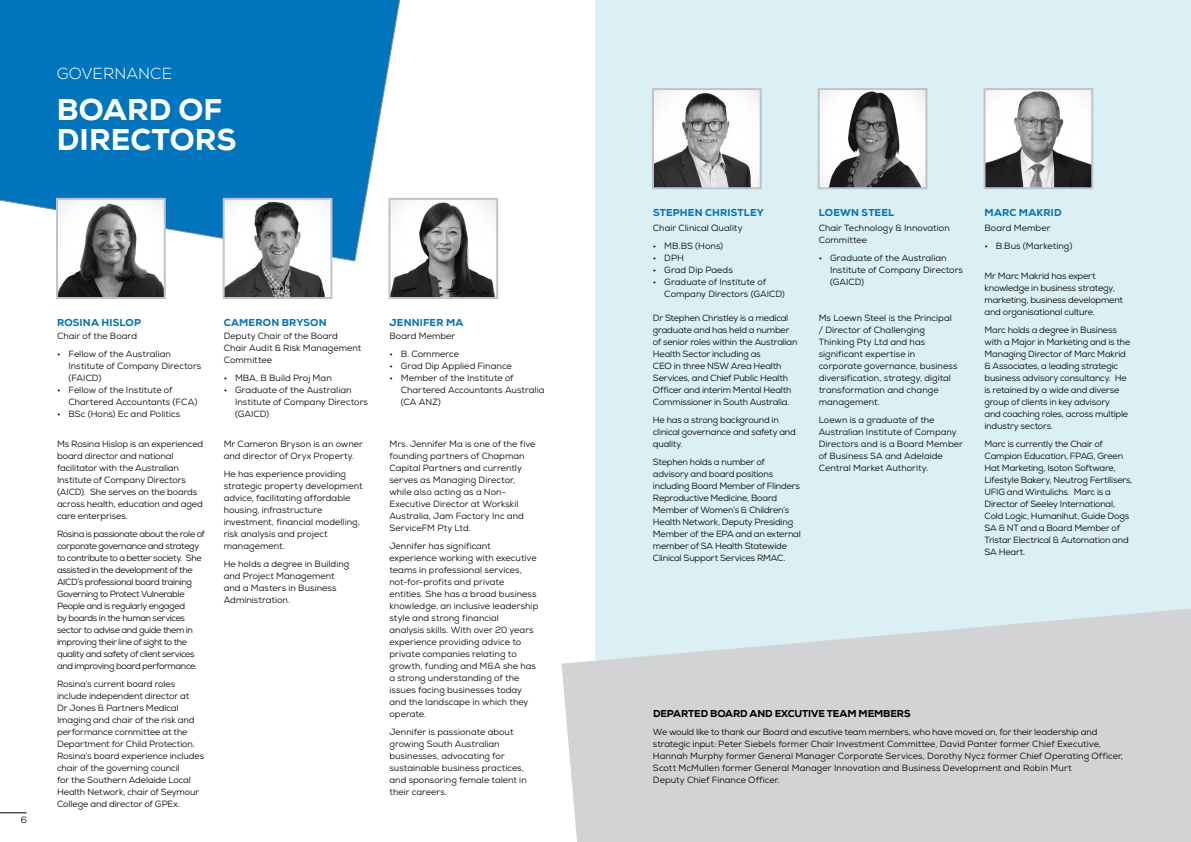
<style>
.page{position:relative;width:1191px;height:842px;background:#fff}
.page>*{position:absolute;margin:0;border:0;box-sizing:border-box;transform-origin:0 0}
.t1{font:800 30px/30px "Nexa";letter-spacing:.005em;color:#fff}
.t2{font:300 16px "Nexa";letter-spacing:.005em;color:#fff}
.t3{font:800 10px "Nexa";letter-spacing:.02em;color:#0074bc}
.t4{font:800 10px "Nexa";letter-spacing:-.01em;color:#000}
.t5{font:9px/12px "Nexa";letter-spacing:-.01em;color:#000}
.t6{font:9px/12px "Nexa";letter-spacing:-.04em;color:#000}
</style>
<div class="page">
<svg style="left:0;top:813px;width:27px;height:1px"></svg>
<div style="left:595px;top:0;width:596px;height:842px;background:#dbf0f2"></div>
<svg style="left:561px;top:608px;width:630px;height:234px;background:#d3d7d8"></svg>
<svg style="left:0;top:0;width:400px;height:262px;background:#1c83c3"></svg>
<img style="left:226px;top:201px;width:103px;height:95px">
<div style="left:223px;top:198px;width:109px;height:101px;border:2px solid #bec3ce"></div>
<img style="left:820px;top:91px;width:104px;height:95px">
<div style="left:817px;top:88px;width:110px;height:101px;border:2px solid #bec3ce"></div>
<img style="left:986px;top:91px;width:104px;height:95px">
<div style="left:983px;top:88px;width:110px;height:101px;border:2px solid #bec3ce"></div>
<img style="left:655px;top:91px;width:103px;height:95px">
<div style="left:652px;top:88px;width:109px;height:101px;border:2px solid #bec3ce"></div>
<img style="left:59px;top:201px;width:104px;height:95px">
<div style="left:56px;top:198px;width:110px;height:101px;border:2px solid #bec3ce"></div>
<img style="left:391px;top:201px;width:104px;height:95px">
<div style="left:388px;top:198px;width:110px;height:101px;border:2px solid #bec3ce"></div>
<h2 class="t2" style="left:57px;top:64px;width:117px">GOVERNANCE</h2>
<h1 class="t1" style="left:57px;top:95px;width:181px">BOARD OF<br>DIRECTORS</h1>
<p class="t5" style="left:21px;top:814px;width:8px">6</p>
<p class="t3" style="left:57px;top:316px;width:85px">ROSINA HISLOP</p>
<p class="t3" style="left:389px;top:316px;width:75px">JENNIFER MA</p>
<p class="t5" style="left:224px;top:330px;width:139px">Deputy Chair of the Board<br>Chair Audit &amp; Risk Management<br>Committee</p>
<p class="t5" style="left:224px;top:372px;width:110px">• MBA, B Build Proj Man</p>
<p class="t5" style="left:235px;top:384px;width:134px;text-indent:-11px">• Graduate of the Australian<br>Institute of Company Directors (GAICD)</p>
<p class="t3" style="left:224px;top:316px;width:104px">CAMERON BRYSON</p>
<p class="t5" style="left:57px;top:330px;width:82px">Chair of the Board</p>
<p class="t5" style="left:68px;top:348px;width:134px;text-indent:-11px">• Fellow of the Australian<br>Institute of Company Directors (FAICD)</p>
<p class="t5" style="left:68px;top:384px;width:130px;text-indent:-11px">• Fellow of the Institute of<br>Chartered Accountants (FCA)</p>
<p class="t5" style="left:57px;top:408px;width:125px">• BSc (Hons) Ec and Politics</p>
<p class="t5" style="left:389px;top:330px;width:67px">Board Member</p>
<p class="t5" style="left:389px;top:348px;width:71px">• B. Commerce</p>
<p class="t5" style="left:389px;top:360px;width:124px">• Grad Dip Applied Finance</p>
<p class="t5" style="left:401px;top:372px;width:145px;text-indent:-11px">• Member of the Institute of<br>Chartered Accountants Australia (CA ANZ)</p>
<p class="t5" style="left:57px;top:438px;width:148px">Ms Rosina Hislop is an experienced board director and national facilitator with the Australian<br>Institute of Company Directors (AICD). She serves on the boards across health, education and aged care enterprises.</p>
<p class="t6" style="left:57px;top:528px;width:149px">Rosina is passionate about the role of corporate governance and strategy to contribute to a better society. She assisted in the development of the AICD’s professional board training Governing to Protect Vulnerable People and is regularly engaged<br>by boards in the human services sector to advise and guide them in improving their line of sight to the quality and safety of client services and improving board performance.</p>
<p class="t5" style="left:57px;top:678px;width:149px">Rosina’s current board roles include independent director at<br>Dr Jones &amp; Partners Medical<br>Imaging and chair of the risk and performance committee at the<br>Department for Child Protection.<br>Rosina’s board experience includes chair of the governing council<br>for the Southern Adelaide Local<br>Health Network, chair of Seymour<br>College and director of GPEx.</p>
<p class="t5" style="left:224px;top:438px;width:141px">Mr Cameron Bryson is an owner and director of Oryx Property.</p>
<p class="t5" style="left:224px;top:468px;width:140px">He has experience providing strategic property development advice, facilitating affordable housing, infrastructure investment, financial modelling, risk analysis and project management.</p>
<p class="t5" style="left:224px;top:558px;width:127px">He holds a degree in Building and Project Management and a Masters in Business<br>Administration.</p>
<p class="t5" style="left:389px;top:437px;width:148px">Mrs. Jennifer Ma is one of the five founding partners of Chapman<br>Capital Partners and currently serves as Managing Director, while also acting as a Non-<br>Executive Director at Workskil<br>Australia, Jam Factory Inc and<br>ServiceFM Pty Ltd.</p>
<p class="t5" style="left:389px;top:539px;width:150px">Jennifer has significant experience working with executive teams in professional services, not-for-profits and private entities. She has a broad business knowledge, an inclusive leadership style and strong financial<br>analysis skills. With over 20 years experience providing advice to private companies relating to growth, funding and M&amp;A she has a strong understanding of the issues facing businesses today and the landscape in which they operate.</p>
<p class="t5" style="left:389px;top:725px;width:139px">Jennifer is passionate about growing South Australian businesses, advocating for sustainable business practices, and sponsoring female talent in their careers.</p>
<p class="t3" style="left:653px;top:206px;width:112px">STEPHEN CHRISTLEY</p>
<p class="t3" style="left:818px;top:206px;width:77px">LOEWN STEEL</p>
<p class="t3" style="left:984px;top:206px;width:79px">MARC MAKRID</p>
<p class="t5" style="left:653px;top:222px;width:91px">Chair Clinical Quality</p>
<p class="t5" style="left:653px;top:240px;width:72px">• MB.BS (Hons)</p>
<p class="t5" style="left:653px;top:252px;width:33px">• DPH</p>
<p class="t5" style="left:653px;top:264px;width:81px">• Grad Dip Paeds</p>
<p class="t5" style="left:664px;top:276px;width:122px;text-indent:-11px">• Graduate of Institute of<br>Company Directors (GAICD)</p>
<p class="t5" style="left:653px;top:312px;width:146px">Dr Stephen Christley is a medical graduate and has held a number of senior roles within the Australian<br>Health Sector including as<br>CEO in three NSW Area Health<br>Services, and Chief Public Health<br>Officer and interim Mental Health<br>Commissioner in South Australia.</p>
<p class="t5" style="left:653px;top:413px;width:145px">He has a strong background in clinical governance and safety and quality.</p>
<p class="t5" style="left:653px;top:455px;width:149px">Stephen holds a number of advisory and board positions including Board Member of Flinders<br>Reproductive Medicine, Board<br>Member of Women’s &amp; Children’s<br>Health Network, Deputy Presiding<br>Member of the EPA and an external member of SA Health Statewide<br>Clinical Support Services RMAC.</p>
<p class="t5" style="left:818px;top:222px;width:133px">Chair Technology &amp; Innovation<br>Committee</p>
<p class="t5" style="left:830px;top:252px;width:134px;text-indent:-11px">• Graduate of the Australian<br>Institute of Company Directors (GAICD)</p>
<p class="t5" style="left:818px;top:312px;width:140px">Ms Loewn Steel is the Principal / Director of Challenging<br>Thinking Pty Ltd and has significant expertise in corporate governance, business diversification, strategy, digital transformation and change management.</p>
<p class="t5" style="left:818px;top:414px;width:146px">Loewn is a graduate of the<br>Australian Institute of Company<br>Directors and is a Board Member of Business SA and Adelaide<br>Central Market Authority.</p>
<p class="t5" style="left:984px;top:222px;width:67px">Board Member</p>
<p class="t5" style="left:984px;top:240px;width:90px">• B.Bus (Marketing)</p>
<p class="t5" style="left:984px;top:270px;width:140px">Mr Marc Makrid has expert knowledge in business strategy, marketing, business development and organisational culture.</p>
<p class="t5" style="left:984px;top:324px;width:147px">Marc holds a degree in Business with a Major in Marketing and is the<br>Managing Director of Marc Makrid &amp; Associates, a leading strategic business advisory consultancy. He is retained by a wide and diverse group of clients in key advisory<br>and coaching roles, across multiple industry sectors.</p>
<p class="t5" style="left:984px;top:438px;width:149px">Marc is currently the Chair of<br>Campion Education, FPAG, Green<br>Hat Marketing, Isoton Software,<br>Lifestyle Bakery, Neutrog Fertilisers,<br>UFIG and Wintulichs. Marc is a<br>Director of Seeley International,<br>Cold Logic, Humanihut, Guide Dogs<br>SA &amp; NT and a Board Member of<br>Tristar Electrical &amp; Automation and<br>SA Heart.</p>
<p class="t4" style="left:653px;top:707px;width:259px">DEPARTED BOARD AND EXCUTIVE TEAM MEMBERS</p>
<p class="t5" style="left:653px;top:726px;width:471px">We would like to thank our Board and excutive team members, who have moved on, for their leadership and strategic input: Peter Siebels former Chair Investment Committee, David Panter former Chief Executive, Hannah Murphy former General Manager Corporate Services, Dorothy Nycz former Chief Operating Officer, Scott McMullen former General Manager Innovation and Business Development and Robin Murt<br>Deputy Chief Finance Officer.</p>
</div>
